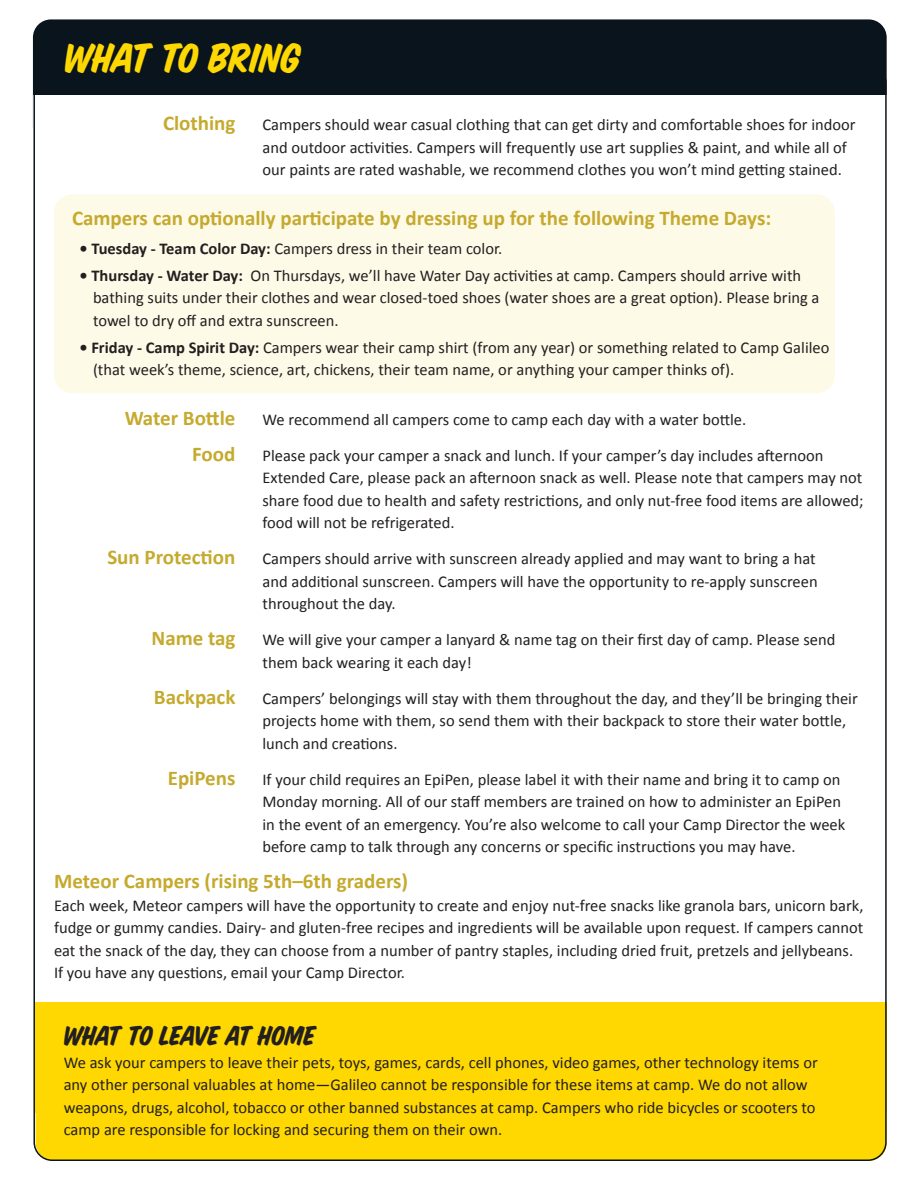
<style>
.page{position:relative;width:918px;height:1188px;background:#fff}
.page>*{position:absolute;margin:0;border:0;box-sizing:border-box;transform-origin:0 0}
.subhead_bold{font:45px "House Slant";letter-spacing:-.015em;color:#ffd801}
.text{font:30px "House Slant";letter-spacing:-.02em;color:#231f20}
.text-2{font:700 21px "Calibri";color:#c5aa2e}
.text-3{font:16.5px/22.5px "Calibri";color:#231f20}
.s1{font-weight:700}
</style>
<div class="page">
<div style="left:33px;top:19px;width:854px;height:126px;background:#0a141d;border-radius:18px"></div>
<div style="left:33px;top:95px;width:854px;height:145px;background:#fff"></div>
<div style="left:36px;top:1084px;width:851px;height:77px;background:#ffd801;border-radius:18px"></div>
<div style="left:36px;top:1002px;width:851px;height:110px;background:#ffd801"></div>
<div style="left:54px;top:194px;width:781px;height:199px;background:#fefae8;border-radius:18px"></div>
<p class="subhead_bold" style="left:64px;top:30px;width:238px">WHAT TO BRING</p>
<p class="text-2" style="left:163px;top:110px;width:74px">Clothing</p>
<p class="text-3" style="left:262px;top:114px;width:595px">Campers should wear casual clothing that can get dirty and comfortable shoes for indoor and outdoor activities. Campers will frequently use art supplies &amp; paint, and while all of our paints are rated washable, we recommend clothes you won’t mind getting stained.</p>
<p class="text-2" style="left:72px;top:204px;width:701px">Campers can optionally participate by dressing up for the following Theme Days:</p>
<p class="text-3" style="left:80px;top:237px;width:424px"><span class="s1">• Tuesday - Team Color Day:</span> Campers dress in their team color.</p>
<p class="text-3" style="left:93px;top:264px;width:728px;text-indent:-14px"><span class="s1">• Thursday - Water Day:</span> On Thursdays, we’ll have Water Day activities at camp. Campers should arrive with bathing suits under their clothes and wear closed-toed shoes (water shoes are a great option). Please bring a towel to dry off and extra sunscreen.</p>
<p class="text-3" style="left:93px;top:336px;width:738px;text-indent:-14px"><span class="s1">• Friday - Camp Spirit Day:</span> Campers wear their camp shirt (from any year) or something related to Camp Galileo (that week’s theme, science, art, chickens, their team name, or anything your camper thinks of).</p>
<p class="text-2" style="left:125px;top:404px;width:112px">Water Bottle</p>
<p class="text-3" style="left:262px;top:408px;width:485px">We recommend all campers come to camp each day with a water bottle.</p>
<p class="text-2" style="left:192px;top:440px;width:45px">Food</p>
<p class="text-3" style="left:262px;top:444px;width:603px">Please pack your camper a snack and lunch. If your camper’s day includes afternoon Extended Care, please pack an afternoon snack as well. Please note that campers may not share food due to health and safety restrictions, and only nut-free food items are allowed; food will not be refrigerated.</p>
<p class="text-2" style="left:107px;top:544px;width:130px">Sun Protection</p>
<p class="text-3" style="left:262px;top:547px;width:557px">Campers should arrive with sunscreen already applied and may want to bring a hat and additional sunscreen. Campers will have the opportunity to re-apply sunscreen throughout the day.</p>
<p class="text-2" style="left:152px;top:625px;width:86px">Name tag</p>
<p class="text-3" style="left:262px;top:628px;width:574px">We will give your camper a lanyard &amp; name tag on their first day of camp. Please send them back wearing it each day!</p>
<p class="text-2" style="left:154px;top:683px;width:83px">Backpack</p>
<p class="text-3" style="left:262px;top:687px;width:597px">Campers’ belongings will stay with them throughout the day, and they’ll be bringing their projects home with them, so send them with their backpack to store their water bottle, lunch and creations.</p>
<p class="text-2" style="left:168px;top:764px;width:69px">EpiPens</p>
<p class="text-3" style="left:262px;top:768px;width:584px">If your child requires an EpiPen, please label it with their name and bring it to camp on Monday morning. All of our staff members are trained on how to administer an EpiPen in the event of an emergency. You’re also welcome to call your Camp Director the week before camp to talk through any concerns or specific instructions you may have.</p>
<p class="text-2" style="left:54px;top:868px;width:356px">Meteor Campers (rising 5th–6th graders)</p>
<p class="text-3" style="left:54px;top:894px;width:811px">Each week, Meteor campers will have the opportunity to create and enjoy nut-free snacks like granola bars, unicorn bark, fudge or gummy candies. Dairy- and gluten-free recipes and ingredients will be available upon request. If campers cannot eat the snack of the day, they can choose from a number of pantry staples, including dried fruit, pretzels and jellybeans.<br>If you have any questions, email your Camp Director.</p>
<p class="text" style="left:64px;top:1018px;width:253px">WHAT TO LEAVE AT HOME</p>
<p class="text-3" style="left:64px;top:1051px;width:756px">We ask your campers to leave their pets, toys, games, cards, cell phones, video games, other technology items or any other personal valuables at home—Galileo cannot be responsible for these items at camp. We do not allow weapons, drugs, alcohol, tobacco or other banned substances at camp. Campers who ride bicycles or scooters to camp are responsible for locking and securing them on their own.</p>
</div>
